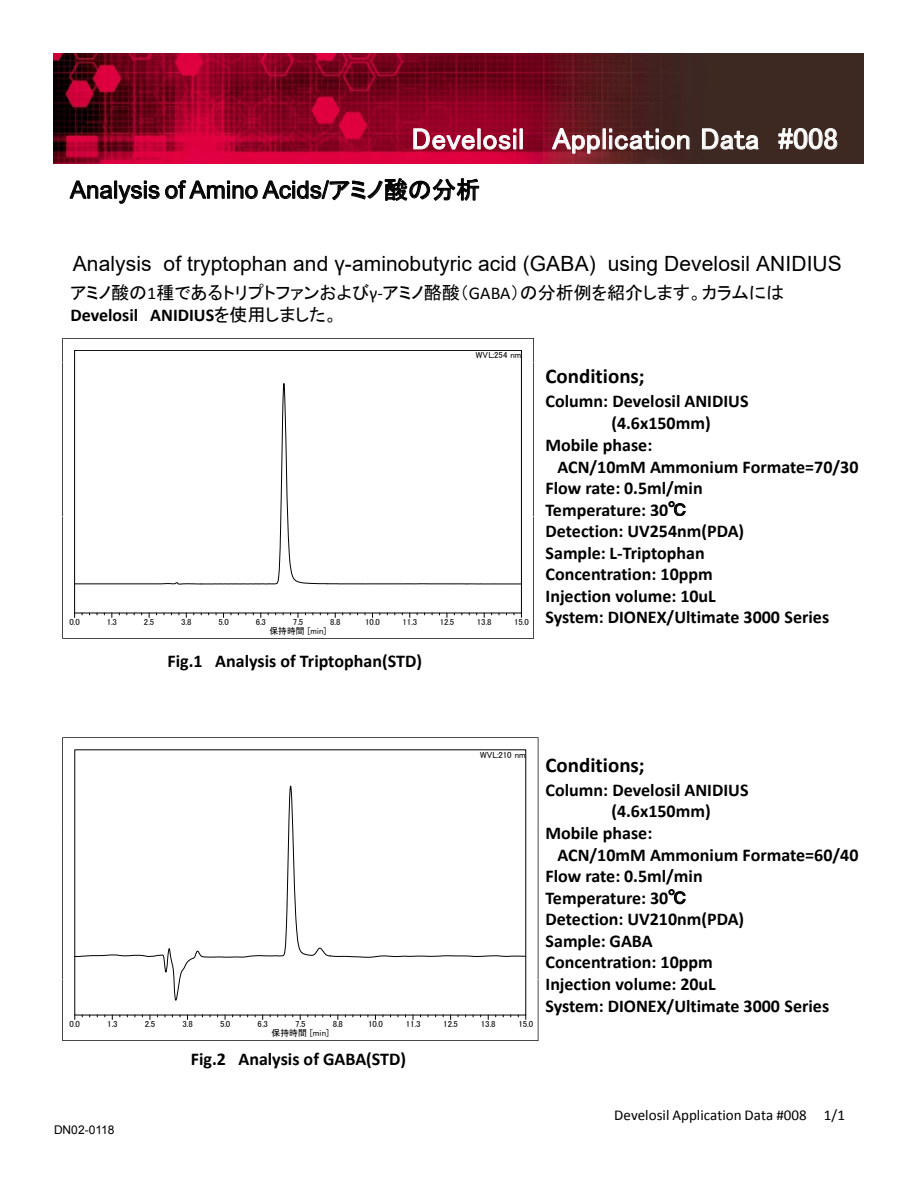
<style>
.page{position:relative;width:918px;height:1188px;background:#fff}
.page>*{position:absolute;margin:0;border:0;box-sizing:border-box;transform-origin:0 0}
.t1{font:30px "MS P Gothic";letter-spacing:.005em;color:#fff}
.t2{font:24px "Arial";letter-spacing:.005em;color:#000}
.t3{font:21px "Arial";letter-spacing:.005em;color:#000}
.t4{font:700 21px "Calibri";color:#000}
.t5{font:700 18px/21.6px "Calibri";color:#000}
.t6{font:18px "MS P Gothic";color:#000}
.t7{font:15px "Calibri";color:#000}
.t8{font:12px "Arial";color:#000}
.t9{font:8.85px "MS UI Gothic";color:#000}
.t10{font:8.7px "MS UI Gothic";letter-spacing:.005em;color:#000}
.s1{font-family:"MS P Gothic"}
.s2{font-family:"Calibri"}
.s3{font-family:"MS P Gothic";font-weight:400}
.s4{font-family:"MS Gothic";font-weight:400}
</style>
<div class="page">
<img style="left:54px;top:54px;width:810px;height:110px">
<svg style="left:413px;top:128px;width:62px;height:22px"></svg>
<svg style="left:483px;top:129px;width:33px;height:21px"></svg>
<div style="left:513px;top:135px;width:3px;height:14px;border:1px solid #fff"></div>
<div style="left:520px;top:129px;width:3px;height:20px;border:1px solid #fff"></div>
<svg style="left:552px;top:128px;width:48px;height:26px"></svg>
<div style="left:603px;top:129px;width:3px;height:20px;border:1px solid #fff"></div>
<svg style="left:609px;top:129px;width:81px;height:21px;background:#735857"></svg>
<svg style="left:702px;top:128px;width:58px;height:22px"></svg>
<svg style="left:778px;top:128px;width:59px;height:22px"></svg>
<svg style="left:69px;top:178px;width:410px;height:26px"></svg>
<svg style="left:62px;top:338px;width:472px;height:24px"></svg>
<svg style="left:669px;top:501px;width:17px;height:15px"></svg>
<hr style="left:533px;top:362px;width:1px;height:155px;background:#000">
<hr style="left:62px;top:362px;width:1px;height:155px;background:#000">
<svg style="left:74px;top:383px;width:448px;height:134px"></svg>
<svg style="left:62px;top:517px;width:472px;height:122px"></svg>
<hr style="left:538px;top:825px;width:1px;height:154px;background:#000">
<svg style="left:669px;top:889px;width:17px;height:15px"></svg>
<svg style="left:62px;top:737px;width:476px;height:304px"></svg>
<h1 class="t1" style="left:412px;top:123px;width:428px">Develosil Application Data #008</h1>
<h2 class="t2" style="left:70px;top:173px;width:412px">Analysis of Amino Acids/<span class="s1">アミノ酸の分析</span></h2>
<p class="t3" style="left:73px;top:249px;width:770px">Analysis of tryptophan and γ-aminobutyric acid (GABA) using Develosil ANIDIUS</p>
<p class="t6" style="left:70px;top:284px;width:715px">アミノ酸の<span class="s2">1</span>種であるトリプトファンおよび<span class="s2">γ‐</span>アミノ酪酸（<span class="s2">GABA</span>）の分析例を紹介します。カラムには</p>
<p class="t5" style="left:70px;top:303px;width:269px">Develosil ANIDIUS<span class="s3">を使用しました。</span></p>
<p class="t10" style="left:476px;top:351px;width:47px">WVL:254 nm</p>
<p class="t4" style="left:546px;top:363px;width:101px">Conditions;</p>
<p class="t5" style="left:546px;top:390px;width:204px">Column: Develosil ANIDIUS</p>
<p class="t5" style="left:611px;top:411px;width:101px">(4.6x150mm)</p>
<p class="t5" style="left:546px;top:433px;width:108px">Mobile phase:</p>
<p class="t5" style="left:557px;top:455px;width:303px">ACN/10mM Ammonium Formate=70/30</p>
<p class="t5" style="left:546px;top:476px;width:159px">Flow rate: 0.5ml/min</p>
<p class="t5" style="left:546px;top:498px;width:142px">Temperature: 30<span class="s4">℃</span></p>
<p class="t5" style="left:546px;top:519px;width:200px">Detection: UV254nm(PDA)</p>
<p class="t5" style="left:546px;top:541px;width:161px">Sample: L‐Triptophan</p>
<p class="t5" style="left:546px;top:563px;width:169px">Concentration: 10ppm</p>
<p class="t5" style="left:546px;top:584px;width:172px">Injection volume: 10uL</p>
<p class="t5" style="left:546px;top:606px;width:285px">System: DIONEX/Ultimate 3000 Series</p>
<p class="t5" style="left:168px;top:649px;width:256px">Fig.1 Analysis of Triptophan(STD)</p>
<p class="t10" style="left:70px;top:618px;width:12px">0.0</p>
<p class="t10" style="left:107px;top:618px;width:12px">1.3</p>
<p class="t10" style="left:144px;top:618px;width:12px">2.5</p>
<p class="t10" style="left:181px;top:618px;width:12px">3.8</p>
<p class="t10" style="left:219px;top:618px;width:12px">5.0</p>
<p class="t10" style="left:256px;top:618px;width:12px">6.3</p>
<p class="t10" style="left:293px;top:618px;width:12px">7.5</p>
<p class="t10" style="left:330px;top:618px;width:12px">8.8</p>
<p class="t10" style="left:365px;top:618px;width:16px">10.0</p>
<p class="t10" style="left:402px;top:618px;width:16px">11.3</p>
<p class="t10" style="left:440px;top:618px;width:16px">12.5</p>
<p class="t10" style="left:477px;top:618px;width:16px">13.8</p>
<p class="t10" style="left:514px;top:618px;width:16px">15.0</p>
<p class="t10" style="left:270px;top:626px;width:59px">保持時間 [min]</p>
<p class="t9" style="left:480px;top:750px;width:47px">WVL:210 nm</p>
<p class="t9" style="left:70px;top:1020px;width:12px">0.0</p>
<p class="t9" style="left:107px;top:1020px;width:12px">1.3</p>
<p class="t9" style="left:145px;top:1020px;width:12px">2.5</p>
<p class="t9" style="left:182px;top:1020px;width:12px">3.8</p>
<p class="t9" style="left:220px;top:1020px;width:12px">5.0</p>
<p class="t9" style="left:258px;top:1020px;width:12px">6.3</p>
<p class="t9" style="left:295px;top:1020px;width:12px">7.5</p>
<p class="t9" style="left:333px;top:1020px;width:12px">8.8</p>
<p class="t9" style="left:368px;top:1020px;width:16px">10.0</p>
<p class="t9" style="left:406px;top:1020px;width:16px">11.3</p>
<p class="t9" style="left:443px;top:1020px;width:16px">12.5</p>
<p class="t9" style="left:481px;top:1020px;width:16px">13.8</p>
<p class="t9" style="left:518px;top:1020px;width:16px">15.0</p>
<p class="t9" style="left:272px;top:1028px;width:59px">保持時間 [min]</p>
<p class="t5" style="left:191px;top:1048px;width:217px">Fig.2 Analysis of GABA(STD)</p>
<p class="t4" style="left:546px;top:752px;width:101px">Conditions;</p>
<p class="t5" style="left:546px;top:778px;width:204px">Column: Develosil ANIDIUS</p>
<p class="t5" style="left:611px;top:800px;width:101px">(4.6x150mm)</p>
<p class="t5" style="left:546px;top:821px;width:108px">Mobile phase:</p>
<p class="t5" style="left:557px;top:843px;width:303px">ACN/10mM Ammonium Formate=60/40</p>
<p class="t5" style="left:546px;top:864px;width:159px">Flow rate: 0.5ml/min</p>
<p class="t5" style="left:546px;top:886px;width:142px">Temperature: 30<span class="s4">℃</span></p>
<p class="t5" style="left:546px;top:908px;width:200px">Detection: UV210nm(PDA)</p>
<p class="t5" style="left:546px;top:929px;width:109px">Sample: GABA</p>
<p class="t5" style="left:546px;top:951px;width:169px">Concentration: 10ppm</p>
<p class="t5" style="left:546px;top:972px;width:285px">Injection volume: 20uL<br>System: DIONEX/Ultimate 3000 Series</p>
<p class="t8" style="left:54px;top:1122px;width:62px">DN02-0118</p>
<p class="t7" style="left:614px;top:1105px;width:232px">Develosil Application Data #008 1/1</p>
</div>
